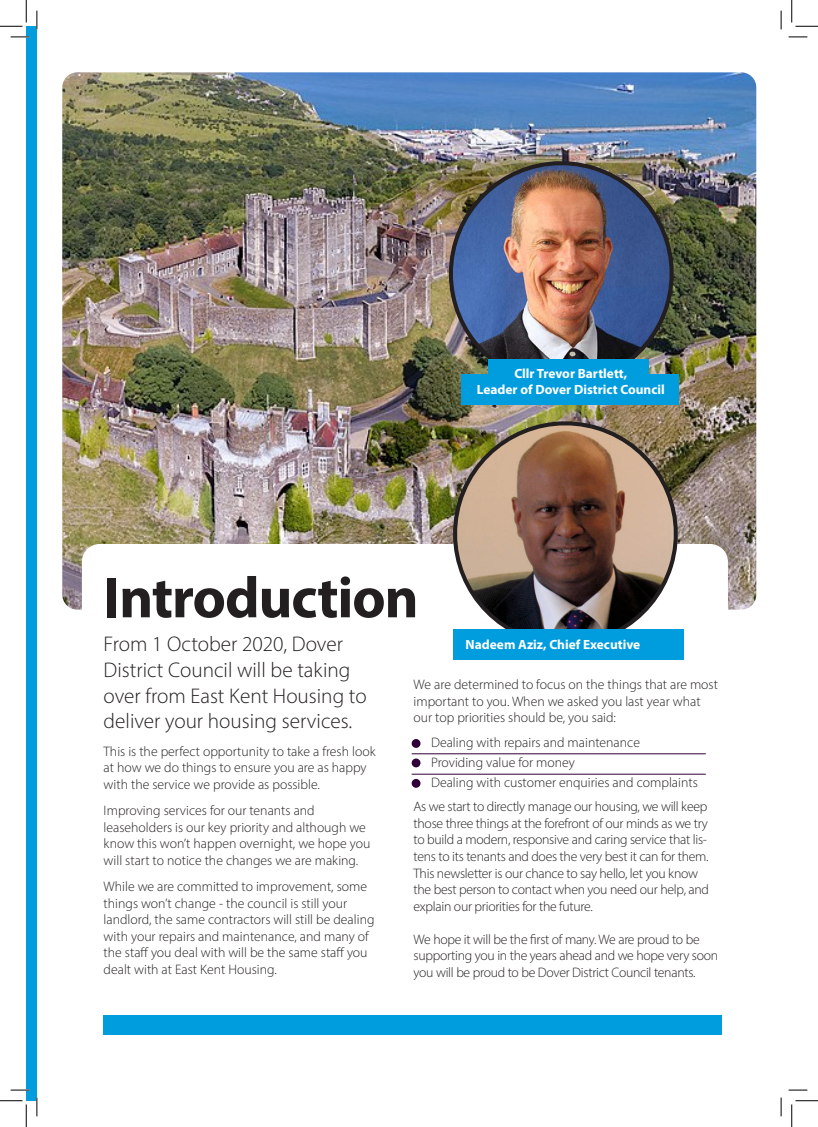
<style>
.page{position:relative;width:818px;height:1127px;background:#fff}
.page>*{position:absolute;margin:0;border:0;box-sizing:border-box;transform-origin:0 0}
.t1{font:700 58.12px "Myriad Pro";letter-spacing:-.02em;color:#231f20}
.t2{font:300 21.25px/25.5px "Myriad Pro";color:#231f20}
.t3{font:300 13.75px/16.5px "Myriad Pro";color:#231f20}
.t4{font:300 13.75px/16.5px "Myriad Pro";letter-spacing:-.02em;color:#231f20}
.t5{font:700 13.38px/16px "Myriad Pro";color:#fff;text-align:center}
</style>
<div class="page">
<img style="left:62px;top:72px;width:694px;height:537px">
<div style="left:82px;top:544px;width:646px;height:490px;background:#fff;border-radius:18px"></div>
<div style="left:26px;top:26px;width:10px;height:1074px;background:#009dde"></div>
<svg style="left:412px;top:738px;width:8px;height:9px"></svg>
<div style="left:412px;top:758px;width:8px;height:9px;background:#300038;border-radius:50%"></div>
<div style="left:412px;top:778px;width:8px;height:9px;background:#300038;border-radius:50%"></div>
<hr style="left:412px;top:753px;width:294px;height:1px;background:#300038">
<hr style="left:412px;top:773px;width:294px;height:1px;background:#300038">
<div style="left:104px;top:1015px;width:618px;height:19px;background:#009dde"></div>
<img style="left:438px;top:150px;width:246px;height:247px">
<div style="left:488px;top:359px;width:160px;height:30px;background:#009dde"></div>
<div style="left:461px;top:374px;width:218px;height:30px;background:#009dde"></div>
<img style="left:442px;top:410px;width:247px;height:247px">
<div style="left:453px;top:629px;width:230px;height:30px;background:#009dde"></div>
<svg style="left:11px;top:36px;width:18px;height:2px"></svg>
<svg style="left:788px;top:36px;width:19px;height:2px"></svg>
<svg style="left:11px;top:1089px;width:18px;height:1px"></svg>
<svg style="left:788px;top:1089px;width:19px;height:1px"></svg>
<svg style="left:36px;top:11px;width:2px;height:18px"></svg>
<svg style="left:36px;top:1097px;width:2px;height:18px"></svg>
<svg style="left:780px;top:11px;width:2px;height:18px"></svg>
<svg style="left:780px;top:1097px;width:2px;height:18px"></svg>
<svg style="left:0;top:0;width:27px;height:27px"></svg>
<svg style="left:0;top:1100px;width:27px;height:26px"></svg>
<svg style="left:791px;top:0;width:27px;height:27px"></svg>
<svg style="left:791px;top:1100px;width:27px;height:26px"></svg>
<p class="t5" style="left:477px;top:365px;width:189px">Cllr Trevor Bartlett,<br>Leader of Dover District Council</p>
<p class="t1" style="left:104px;top:559px;width:316px">Introduction</p>
<p class="t2" style="left:104px;top:631px;width:264px">From 1 October 2020, Dover<br>District Council will be taking over from East Kent Housing to deliver your housing services.</p>
<p class="t3" style="left:104px;top:742px;width:273px">This is the perfect opportunity to take a fresh look at how we do things to ensure you are as happy with the service we provide as possible.</p>
<p class="t3" style="left:104px;top:802px;width:268px">Improving services for our tenants and leaseholders is our key priority and although we know this won’t happen overnight, we hope you will start to notice the changes we are making.</p>
<p class="t3" style="left:104px;top:878px;width:272px">While we are committed to improvement, some things won’t change - the council is still your landlord, the same contractors will still be dealing with your repairs and maintenance, and many of the staff you deal with will be the same staff you dealt with at East Kent Housing.</p>
<p class="t5" style="left:466px;top:635px;width:176px">Nadeem Aziz, Chief Executive</p>
<p class="t3" style="left:414px;top:676px;width:306px">We are determined to focus on the things that are most important to you. When we asked you last year what our top priorities should be, you said:</p>
<p class="t3" style="left:431px;top:734px;width:210px">Dealing with repairs and maintenance</p>
<p class="t3" style="left:431px;top:754px;width:145px">Providing value for money</p>
<p class="t3" style="left:431px;top:774px;width:268px">Dealing with customer enquiries and complaints</p>
<p class="t3" style="left:414px;top:798px;width:296px;text-align:justify">As we start to directly manage our housing, we will keep those three things at the forefront of our minds as we try to build a modern, responsive and caring service that lis&shy;tens to its tenants and does the very best it can for them.</p>
<p class="t4" style="left:414px;top:864px;width:297px">This newsletter is our chance to say hello, let you know the best person to contact when you need our help, and explain our priorities for the future.</p>
<p class="t4" style="left:414px;top:930px;width:306px">We hope it will be the first of many. We are proud to be supporting you in the years ahead and we hope very soon you will be proud to be Dover District Council tenants.</p>
</div>
